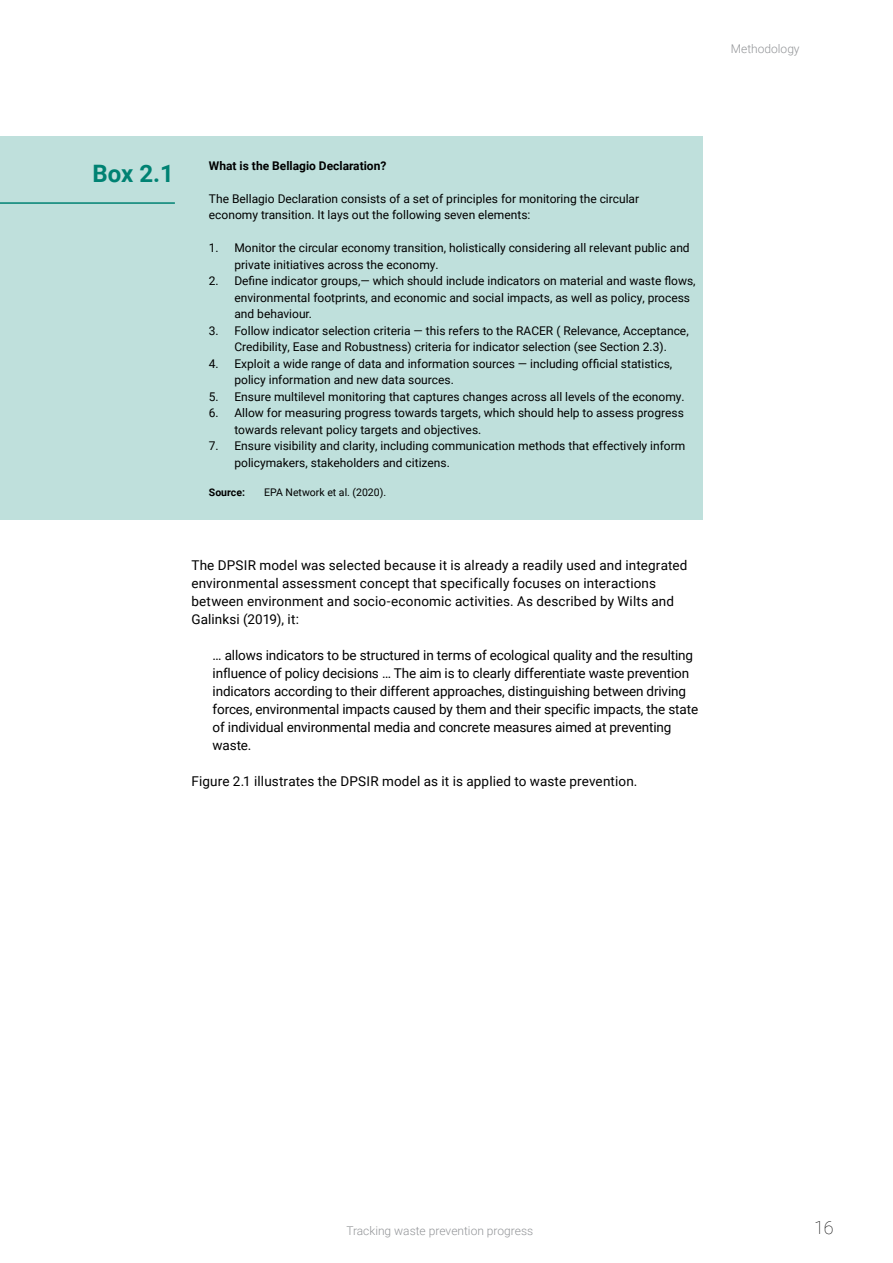
<style>
.page{position:relative;width:893px;height:1263px;background:#fff}
.page>*{position:absolute;margin:0;border:0;box-sizing:border-box;transform-origin:0 0}
.t1{font:700 24px "Roboto";color:#008273}
.t2{font:100 18px "Roboto";color:#000}
.t3{font:13.5px/18px "Roboto";letter-spacing:-.01em;color:#000}
.t4{font:13.5px/18px "Roboto";letter-spacing:.01em;color:#000}
.t5{font:12px/16.5px "Roboto";color:#000}
.t6{font:300 12px "Roboto";color:#939598}
.t7{font:700 12px "Roboto";color:#000}
.t8{font:10.5px "Roboto";color:#000}
.t9{font:700 10.5px "Roboto";color:#000}
</style>
<div class="page">
<div style="left:0;top:136px;width:702px;height:384px;background:#bfe0dc"></div>
<hr style="left:0;top:202px;width:175px;height:2px;background:#008273">
<p class="t6" style="left:731px;top:40px;width:70px">Methodology</p>
<h1 class="t1" style="left:93px;top:157px;width:83px">Box 2.1</h1>
<p class="t7" style="left:209px;top:157px;width:179px">What is the Bellagio Declaration?</p>
<p class="t5" style="left:209px;top:190px;width:432px">The Bellagio Declaration consists of a set of principles for monitoring the circular economy transition. It lays out the following seven elements:</p>
<p class="t5" style="left:234px;top:239px;width:457px;text-indent:-26px">1. Monitor the circular economy transition, holistically considering all relevant public and private initiatives across the economy.</p>
<p class="t5" style="left:234px;top:272px;width:463px;text-indent:-26px">2. Define indicator groups,— which should include indicators on material and waste flows, environmental footprints, and economic and social impacts, as well as policy, process and behaviour.</p>
<p class="t5" style="left:209px;top:322px;width:481px;text-align:center">3. Follow indicator selection criteria — this refers to the RACER ( Relevance, Acceptance,<br>Credibility, Ease and Robustness) criteria for indicator selection (see Section 2.3).</p>
<p class="t5" style="left:234px;top:355px;width:439px;text-indent:-26px">4. Exploit a wide range of data and information sources — including official statistics, policy information and new data sources.</p>
<p class="t5" style="left:209px;top:388px;width:477px">5. Ensure multilevel monitoring that captures changes across all levels of the economy.</p>
<p class="t5" style="left:234px;top:404px;width:451px;text-indent:-26px">6. Allow for measuring progress towards targets, which should help to assess progress towards relevant policy targets and objectives.</p>
<p class="t5" style="left:234px;top:437px;width:452px;text-indent:-26px">7. Ensure visibility and clarity, including communication methods that effectively inform policymakers, stakeholders and citizens.</p>
<p class="t9" style="left:209px;top:485px;width:38px">Source:</p>
<p class="t8" style="left:264px;top:485px;width:124px">EPA Network et al. (2020).</p>
<p class="t4" style="left:191px;top:555px;width:498px">The DPSIR model was selected because it is already a readily used and integrated environmental assessment concept that specifically focuses on interactions between environment and socio-economic activities. As described by Wilts and Galinksi (2019), it:</p>
<p class="t3" style="left:213px;top:645px;width:487px">… allows indicators to be structured in terms of ecological quality and the resulting influence of policy decisions … The aim is to clearly differentiate waste prevention indicators according to their different approaches, distinguishing between driving forces, environmental impacts caused by them and their specific impacts, the state of individual environmental media and concrete measures aimed at preventing waste.</p>
<p class="t4" style="left:191px;top:771px;width:448px">Figure 2.1 illustrates the DPSIR model as it is applied to waste prevention.</p>
<p class="t6" style="left:346px;top:1223px;width:188px">Tracking waste prevention progress</p>
<h2 class="t2" style="left:814px;top:1215px;width:21px">16</h2>
</div>
